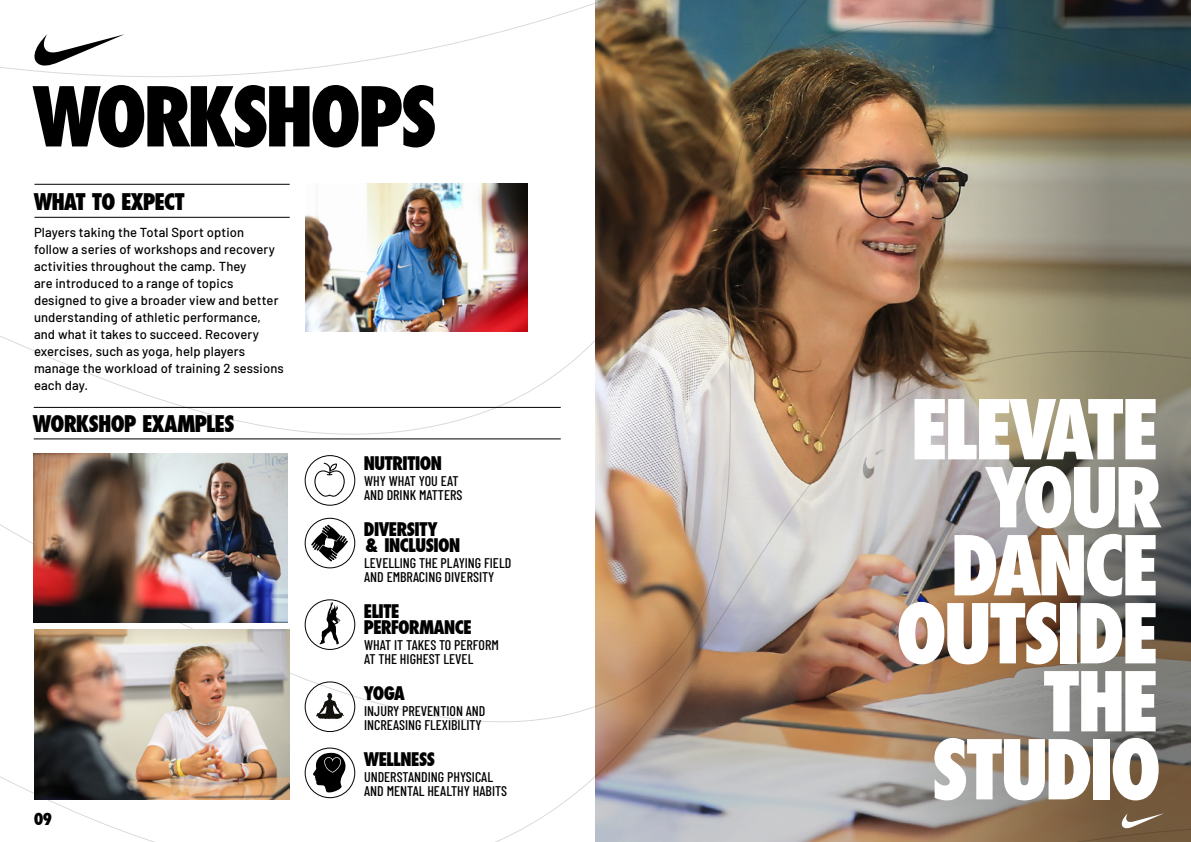
<style>
.page{position:relative;width:1191px;height:842px;background:#fff}
.page>*{position:absolute;margin:0;border:0;box-sizing:border-box;transform-origin:0 0}
.t1{font:800 condensed 80px/68px "Nike Futura ND";color:#fff;text-align:right}
.t2{font:800 condensed 80px "Nike Futura ND";color:#000}
.t3{font:800 condensed 22px "Nike Futura ND";letter-spacing:.01em;color:#000}
.t4{font:800 condensed 18px/16px "Nike Futura ND";letter-spacing:.01em;color:#000}
.t5{font:800 condensed 16px "Nike Futura ND";color:#000}
.t6{font:500 14px/14px "Barlow Condensed";color:#000}
.t7{font:500 13px/17px "Barlow";letter-spacing:.01em;color:#000}
</style>
<div class="page">
<img style="left:0;top:0;width:1191px;height:842px">
<svg style="left:1121px;top:813px;width:43px;height:17px"></svg>
<svg style="left:33px;top:34px;width:92px;height:35px"></svg>
<img style="left:306px;top:184px;width:221px;height:148px">
<img style="left:35px;top:630px;width:254px;height:169px">
<img style="left:33px;top:453px;width:254px;height:169px">
<hr style="left:34px;top:184px;width:256px;height:1px;background:#000">
<hr style="left:34px;top:407px;width:527px;height:1px;background:#000">
<hr style="left:34px;top:217px;width:256px;height:1px;background:#000">
<hr style="left:34px;top:439px;width:527px;height:1px;background:#000">
<div style="left:305px;top:682px;width:50px;height:50px;border:1px solid #020203;border-radius:50%"></div>
<svg style="left:316px;top:693px;width:28px;height:26px"></svg>
<div style="left:305px;top:600px;width:50px;height:50px;border:1px solid #020203;border-radius:50%"></div>
<div style="left:305px;top:518px;width:50px;height:50px;border:1px solid #020203;border-radius:50%"></div>
<svg style="left:311px;top:524px;width:37px;height:37px"></svg>
<div style="left:305px;top:748px;width:50px;height:50px;border:1px solid #020203;border-radius:50%"></div>
<svg style="left:319px;top:602px;width:21px;height:42px"></svg>
<svg style="left:313px;top:753px;width:33px;height:39px"></svg>
<div style="left:305px;top:455px;width:50px;height:50px;border:1px solid #020203;border-radius:50%"></div>
<svg style="left:314px;top:463px;width:31px;height:34px"></svg>
<h1 class="t2" style="left:34px;top:69px;width:403px">WORKSHOPS</h1>
<h2 class="t3" style="left:34px;top:189px;width:152px">WHAT TO EXPECT</h2>
<p class="t7" style="left:34px;top:223px;width:251px">Players taking the Total Sport option<br>follow a series of workshops and recovery activities throughout the camp. They<br>are introduced to a range of topics designed to give a broader view and better understanding of athletic performance, and what it takes to succeed. Recovery exercises, such as yoga, help players manage the workload of training 2 sessions each day.</p>
<h2 class="t3" style="left:33px;top:410px;width:202px">WORKSHOP EXAMPLES</h2>
<p class="t5" style="left:34px;top:809px;width:19px">09</p>
<h3 class="t4" style="left:364px;top:456px;width:79px">NUTRITION</h3>
<p class="t6" style="left:364px;top:473px;width:100px">WHY WHAT YOU EAT<br>AND DRINK MATTERS</p>
<h3 class="t4" style="left:364px;top:522px;width:97px">DIVERSITY<br>&amp; INCLUSION</h3>
<p class="t6" style="left:364px;top:555px;width:149px">LEVELLING THE PLAYING FIELD<br>AND EMBRACING DIVERSITY</p>
<h3 class="t4" style="left:364px;top:603px;width:109px">ELITE<br>PERFORMANCE</h3>
<p class="t6" style="left:364px;top:637px;width:136px">WHAT IT TAKES TO PERFORM<br>AT THE HIGHEST LEVEL</p>
<h3 class="t4" style="left:364px;top:686px;width:42px">YOGA</h3>
<p class="t6" style="left:364px;top:703px;width:123px">INJURY PREVENTION AND<br>INCREASING FLEXIBILITY</p>
<h3 class="t4" style="left:364px;top:752px;width:72px">WELLNESS</h3>
<p class="t6" style="left:364px;top:769px;width:144px">UNDERSTANDING PHYSICAL<br>AND MENTAL HEALTHY HABITS</p>
<h1 class="t1" style="left:897px;top:396px;width:264px">ELEVATE<br>YOUR<br>DANCE<br>OUTSIDE<br>THE<br>STUDIO</h1>
</div>
